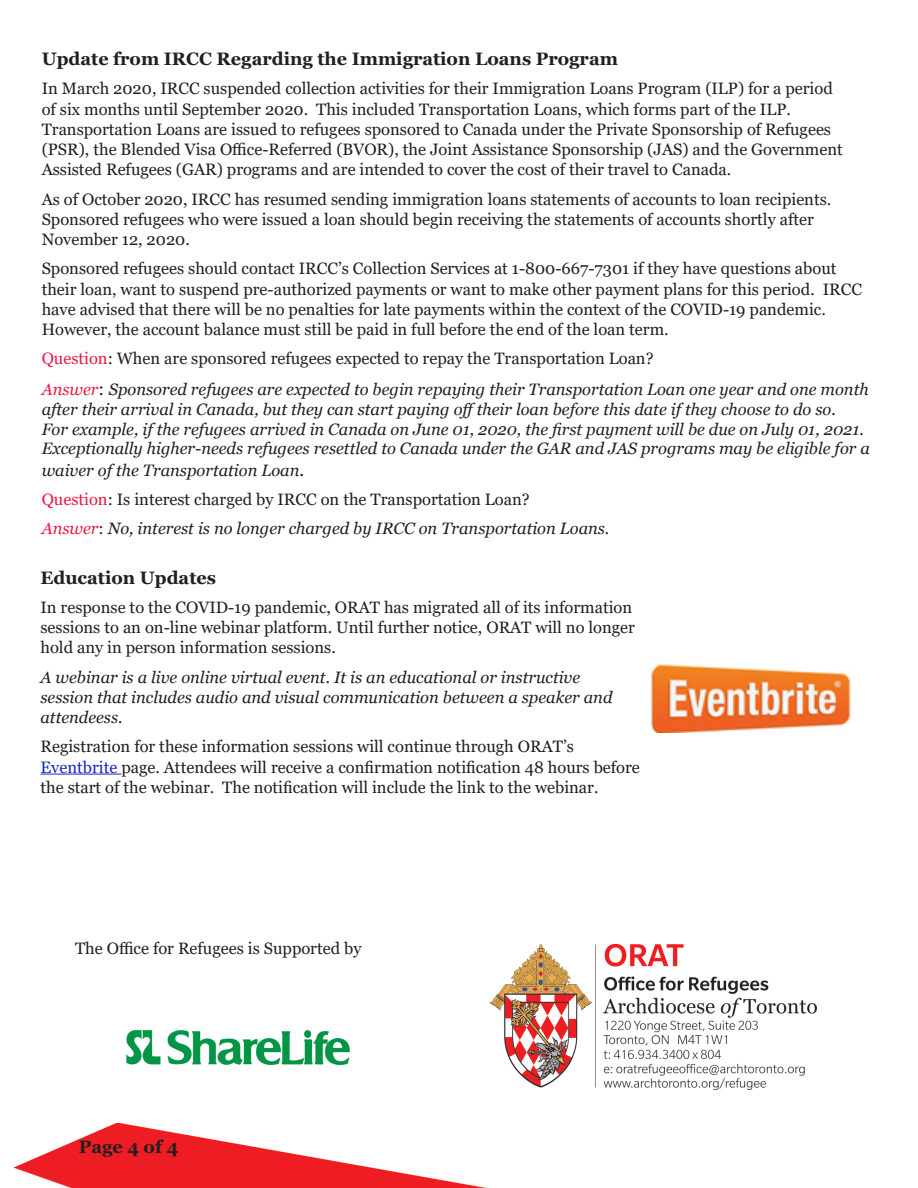
<style>
.page{position:relative;width:918px;height:1188px;background:#fff}
.page>*{position:absolute;margin:0;border:0;box-sizing:border-box;transform-origin:0 0}
.t1{font:21px "Georgia";color:#231f20}
.Text{font:700 18px "Georgia";color:#231f20}
.Text-2{font:16.5px/20.2px "Georgia";color:#231f20}
.Text-3{font:italic 16.5px/19.8px "Georgia";color:#231f20}
.s1{color:#ed1943}
.s2{font-style:normal;font-size:18px}
.s3{font-size:18px}
.s4{font-style:normal}
.s5{color:#1c27c1}
</style>
<div class="page">
<img style="left:14px;top:1124px;width:472px;height:64px">
<img style="left:126px;top:1030px;width:224px;height:36px">
<img style="left:489px;top:945px;width:328px;height:145px">
<img style="left:651px;top:664px;width:199px;height:68px">
<hr style="left:40px;top:774px;width:81px;height:1px;background:#1c27c1">
<p class="Text" style="left:42px;top:47px;width:578px">Update from IRCC Regarding the Immigration Loans Program</p>
<p class="Text-2" style="left:42px;top:79px;width:803px">In March 2020, IRCC suspended collection activities for their Immigration Loans Program (ILP) for a period of six months until September 2020. This included Transportation Loans, which forms part of the ILP.<br>Transportation Loans are issued to refugees sponsored to Canada under the Private Sponsorship of Refugees (PSR), the Blended Visa Office-Referred (BVOR), the Joint Assistance Sponsorship (JAS) and the Government Assisted Refugees (GAR) programs and are intended to cover the cost of their travel to Canada.</p>
<p class="Text-2" style="left:42px;top:189px;width:791px">As of October 2020, IRCC has resumed sending immigration loans statements of accounts to loan recipients.<br>Sponsored refugees who were issued a loan should begin receiving the statements of accounts shortly after<br>November 12, 2020.</p>
<p class="Text-2" style="left:42px;top:259px;width:822px">Sponsored refugees should contact IRCC’s Collection Services at 1-800-667-7301 if they have questions about their loan, want to suspend pre-authorized payments or want to make other payment plans for this period. IRCC have advised that there will be no penalties for late payments within the context of the COVID-19 pandemic.<br>However, the account balance must still be paid in full before the end of the loan term.</p>
<p class="Text-2" style="left:42px;top:349px;width:613px"><span class="s1">Question</span>: When are sponsored refugees expected to repay the Transportation Loan?</p>
<p class="Text-3" style="left:42px;top:379px;width:830px"><span class="s1">Answer</span><span class="s2">:</span> Sponsored refugees are expected to begin repaying their Transportation Loan one year and one month after their arrival in Canada, but they can start paying offtheir loan before this date if they choose to do so.<br>For example, if the refugees arrived in Canada on June 01, 2020, the first payment will be due on July 01, 2021.<br>Exceptionally higher-needs refugees resettled to Canada under the GAR and JAS programs may be eligible for a</p>
<p class="Text-3" style="left:42px;top:460px;width:264px">waiver of the Transportation Loan<span class="s3">.</span></p>
<p class="Text-2" style="left:42px;top:490px;width:490px"><span class="s1">Question</span>: Is interest charged by IRCC on the Transportation Loan?</p>
<p class="Text-3" style="left:42px;top:519px;width:569px"><span class="s1">Answer</span><span class="s4">:</span> No, interest is no longer charged by IRCC on Transportation Loans.</p>
<p class="Text" style="left:40px;top:566px;width:177px">Education Updates</p>
<p class="Text-2" style="left:40px;top:597px;width:596px">In response to the COVID-19 pandemic, ORAT has migrated all of its information sessions to an on-line webinar platform. Until further notice, ORAT will no longer hold any in person information sessions.</p>
<p class="Text-3" style="left:40px;top:667px;width:573px;line-height:20.2px">A webinar is a live online virtual event. It is an educational or instructive session that includes audio and visual communication between a speaker and attendeess.</p>
<p class="Text-2" style="left:40px;top:737px;width:601px">Registration for these information sessions will continue through ORAT’s<br><span class="s5">Eventbrite</span> page. Attendees will receive a confirmation notification 48 hours before the start of the webinar. The notification will include the link to the webinar.</p>
<p class="Text-2" style="left:75px;top:939px;width:288px">The Office for Refugees is Supported by</p>
<p class="Text" style="left:79px;top:1135px;width:101px">Page 4 of 4</p>
<p class="t1" style="left:58px;top:1140px;width:103px">Page 4 of 4</p>
</div>
